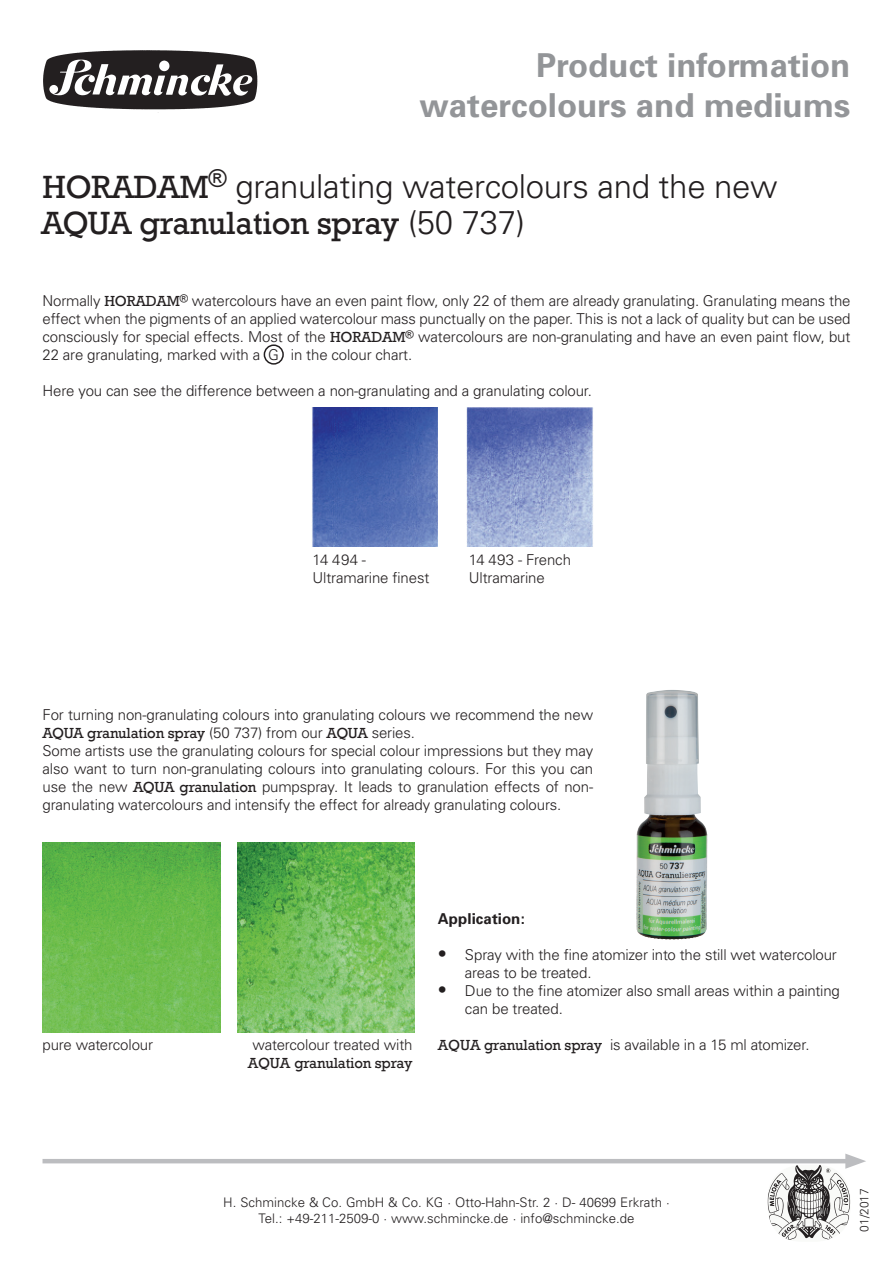
<style>
.page{position:relative;width:893px;height:1263px;background:#fff}
.page>*{position:absolute;margin:0;border:0;box-sizing:border-box;transform-origin:0 0}
.t1{font:300 33px "Univers";letter-spacing:-.01em;color:#231f20}
.t2{font:33px "Rockwell";letter-spacing:-.01em;color:#231f20}
.t3{font:700 33px "Univers";color:#939598}
.t4{font:700 33px "Univers LT Std";color:#939598}
.t5{font:300 15px/18px "Univers";letter-spacing:-.01em;color:#231f20}
.t6{font:15px "Rockwell";letter-spacing:-.01em;color:#231f20}
.t7{font:700 15px "Univers";letter-spacing:.005em;color:#231f20}
.t8{font:300 13.2px/15.9px "Univers";color:#231f20;text-align:center}
.t9{font:300 12px "Univers";color:#231f20}
.s1{font-family:"Rockwell";font-weight:400}
.s2{font-family:"Univers";font-weight:300}
.s3{font-size:18px}
</style>
<div class="page">
<img style="left:767px;top:1165px;width:83px;height:75px">
<hr style="left:43px;top:1159px;width:807px;height:4px;background:#bcbdc0">
<svg style="left:845px;top:1153px;width:21px;height:16px"></svg>
<img style="left:43px;top:50px;width:215px;height:63px">
<div style="left:264px;top:344px;width:20px;height:21px;border:2px solid #231f20;border-radius:50%"></div>
<img style="left:43px;top:842px;width:177px;height:190px">
<img style="left:237px;top:842px;width:178px;height:190px">
<img style="left:636px;top:690px;width:71px;height:250px">
<img style="left:312px;top:407px;width:126px;height:139px">
<img style="left:467px;top:407px;width:126px;height:139px">
<h1 class="t4" style="left:536px;top:46px;width:316px">Product information</h1>
<h1 class="t3" style="left:420px;top:85px;width:432px">watercolours and mediums</h1>
<h1 class="t1" style="left:42px;top:166px;width:737px"><span class="s1">HORADAM</span><sup>®</sup> granulating watercolours and the new</h1>
<h1 class="t2" style="left:41px;top:204px;width:485px">AQUA granulation spray <span class="s2">(50 737)</span></h1>
<p class="t5" style="left:43px;top:292px;width:809px;text-align:justify">Normally <span class="s1">HORADAM</span><sup>®</sup> watercolours have an even paint flow, only 22 of them are already granulating. Granulating means the effect when the pigments of an applied watercolour mass punctually on the paper. This is not a lack of quality but can be used consciously for special effects. Most of the <span class="s1">HORADAM</span><sup>®</sup> watercolours are non-granulating and have an even paint flow, but 22 are granulating, marked with a G in the colour chart.</p>
<p class="t5" style="left:43px;top:382px;width:551px">Here you can see the difference between a non-granulating and a granulating colour.</p>
<p class="t5" style="left:313px;top:550px;width:118px">14 494 -<br>Ultramarine finest</p>
<p class="t5" style="left:469px;top:550px;width:104px">14 493 - French<br>Ultramarine</p>
<p class="t5" style="left:43px;top:706px;width:552px">For turning non-granulating colours into granulating colours we recommend the new</p>
<p class="t6" style="left:43px;top:724px;width:374px">AQUA granulation spray <span class="s2">(50 737) from our</span> AQUA <span class="s2">series.</span></p>
<p class="t5" style="left:43px;top:742px;width:552px;text-align:justify">Some artists use the granulating colours for special colour impressions but they may also want to turn non-granulating colours into granulating colours. For this you can use the new <span class="s1">AQUA granulation</span> pumpspray. It leads to granulation effects of non&shy;granulating watercolours and intensify the effect for already granulating colours.</p>
<p class="t5" style="left:43px;top:1035px;width:112px">pure watercolour</p>
<p class="t5" style="left:252px;top:1035px;width:162px">watercolour treated with</p>
<p class="t6" style="left:248px;top:1054px;width:166px">AQUA granulation spray</p>
<p class="t7" style="left:438px;top:910px;width:89px">Application:</p>
<p class="t5" style="left:465px;top:946px;width:373px;text-indent:-27px"><span class="s3">•</span> Spray with the fine atomizer into the still wet watercolour areas to be treated.</p>
<p class="t5" style="left:465px;top:982px;width:376px;text-indent:-27px"><span class="s3">•</span> Due to the fine atomizer also small areas within a painting can be treated.</p>
<p class="t5" style="left:438px;top:1036px;width:373px"><span class="s1">AQUA granulation spray</span> is available in a 15 ml atomizer.</p>
<p class="t8" style="left:223px;top:1194px;width:448px">H. Schmincke &amp; Co. GmbH &amp; Co. KG · Otto-Hahn-Str. 2 · D- 40699 Erkrath ·<br>Tel.: +49-211-2509-0 · www.schmincke.de · info@schmincke.de</p>
<p class="t9" style="left:857px;top:1232px;width:45px;rotate:-90deg">01/2017</p>
</div>
